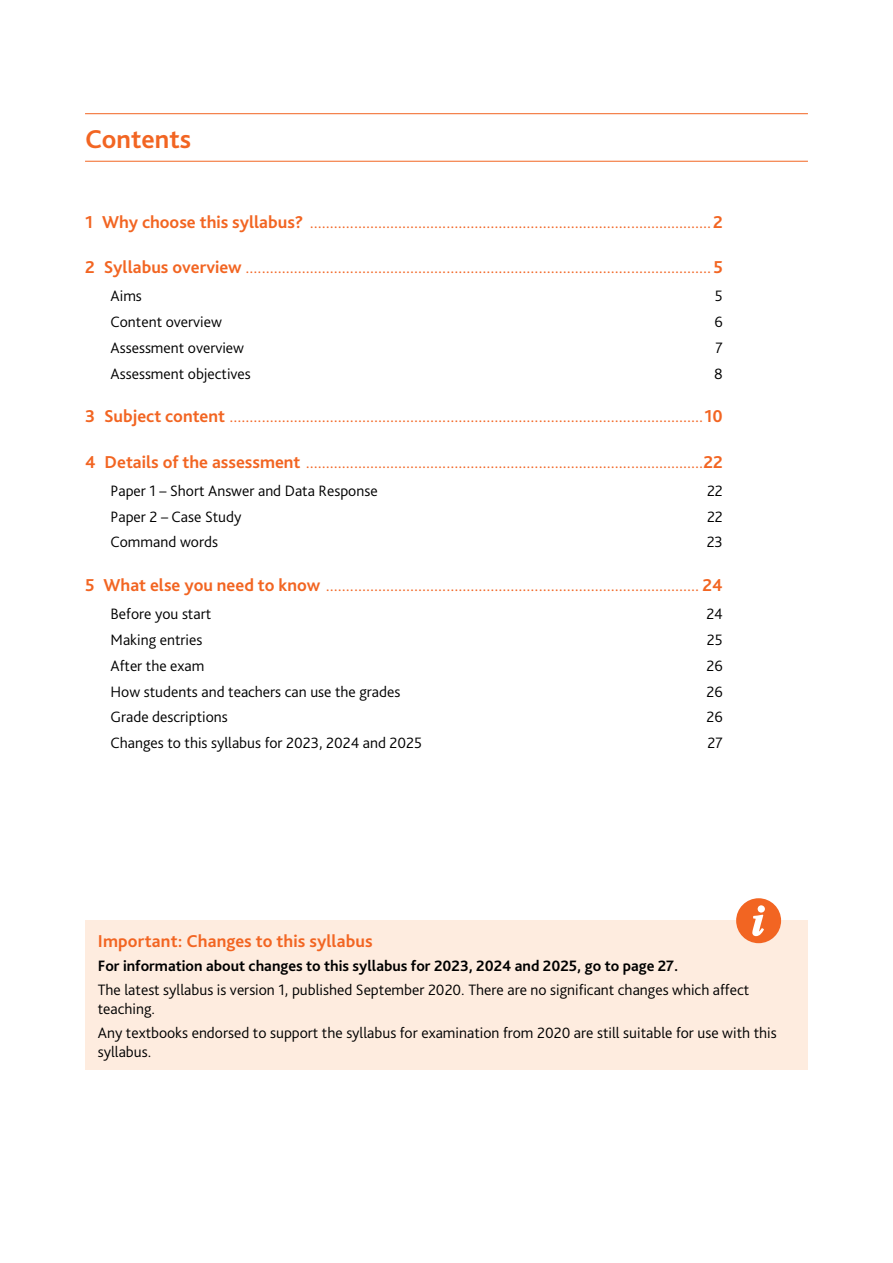
<style>
.page{position:relative;width:893px;height:1263px;background:#fff}
.page>*{position:absolute;margin:0;border:0;box-sizing:border-box;transform-origin:0 0}
.t1{font:700 27px "Bliss Pro";color:#f26522}
.t2{font:300 18px "Bliss Pro";color:#f26522}
.t3{font:700 18px "Bliss Pro";letter-spacing:.005em;color:#f26522}
.t4{font:300 15.75px/19.5px "Bliss Pro";color:#000}
.t5{font:700 15.75px "Bliss Pro";color:#000}
.s1{font-weight:700}
</style>
<div class="page">
<hr style="left:85px;top:113px;width:723px;height:1px;background:#f26522">
<hr style="left:85px;top:161px;width:723px;height:1px;background:#f26522">
<div style="left:85px;top:921px;width:723px;height:149px;background:#feecdf"></div>
<svg style="left:736px;top:898px;width:45px;height:45px"></svg>
<h1 class="t1" style="left:85px;top:122px;width:108px">Contents</h1>
<p class="t2" style="left:85px;top:210px;width:639px"><span class="s1">1 Why choose this syllabus?</span> ....................................................................................................<span class="s1">2</span></p>
<p class="t2" style="left:85px;top:256px;width:639px"><span class="s1">2 Syllabus overview</span> ....................................................................................................................<span class="s1">5</span></p>
<p class="t4" style="left:111px;top:286px;width:33px">Aims</p>
<p class="t4" style="left:715px;top:286px;width:9px">5</p>
<p class="t4" style="left:111px;top:312px;width:113px">Content overview</p>
<p class="t4" style="left:714px;top:312px;width:10px">6</p>
<p class="t4" style="left:111px;top:338px;width:135px">Assessment overview</p>
<p class="t4" style="left:715px;top:338px;width:9px">7</p>
<p class="t4" style="left:111px;top:364px;width:142px">Assessment objectives</p>
<p class="t4" style="left:714px;top:364px;width:10px">8</p>
<p class="t2" style="left:85px;top:405px;width:639px"><span class="s1">3 Subject content</span> ......................................................................................................................<span class="s1">10</span></p>
<p class="t2" style="left:85px;top:450px;width:639px"><span class="s1">4 Details of the assessment</span> ...................................................................................................<span class="s1">22</span></p>
<p class="t4" style="left:111px;top:481px;width:269px">Paper 1 – Short Answer and Data Response</p>
<p class="t4" style="left:707px;top:481px;width:17px">22</p>
<p class="t4" style="left:111px;top:507px;width:132px">Paper 2 – Case Study</p>
<p class="t4" style="left:707px;top:507px;width:17px">22</p>
<p class="t4" style="left:111px;top:532px;width:109px">Command words</p>
<p class="t4" style="left:707px;top:532px;width:18px">23</p>
<p class="t2" style="left:85px;top:574px;width:639px"><span class="s1">5 What else you need to know</span> ............................................................................................. <span class="s1">24</span></p>
<p class="t4" style="left:111px;top:604px;width:102px">Before you start</p>
<p class="t4" style="left:706px;top:604px;width:18px">24</p>
<p class="t4" style="left:111px;top:630px;width:93px">Making entries</p>
<p class="t4" style="left:707px;top:630px;width:17px">25</p>
<p class="t4" style="left:111px;top:656px;width:95px">After the exam</p>
<p class="t4" style="left:706px;top:656px;width:18px">26</p>
<p class="t4" style="left:111px;top:681px;width:291px">How students and teachers can use the grades</p>
<p class="t4" style="left:706px;top:681px;width:18px">26</p>
<p class="t4" style="left:111px;top:707px;width:119px">Grade descriptions</p>
<p class="t4" style="left:706px;top:707px;width:18px">26</p>
<p class="t4" style="left:111px;top:733px;width:313px">Changes to this syllabus for 2023, 2024 and 2025</p>
<p class="t4" style="left:708px;top:733px;width:17px">27</p>
<p class="t3" style="left:98px;top:930px;width:276px">Important: Changes to this syllabus</p>
<p class="t5" style="left:98px;top:956px;width:582px">For information about changes to this syllabus for 2023, 2024 and 2025, go to page 27.</p>
<p class="t4" style="left:98px;top:980px;width:653px">The latest syllabus is version 1, published September 2020. There are no significant changes which affect teaching.</p>
<p class="t4" style="left:98px;top:1023px;width:680px">Any textbooks endorsed to support the syllabus for examination from 2020 are still suitable for use with this syllabus.</p>
</div>
